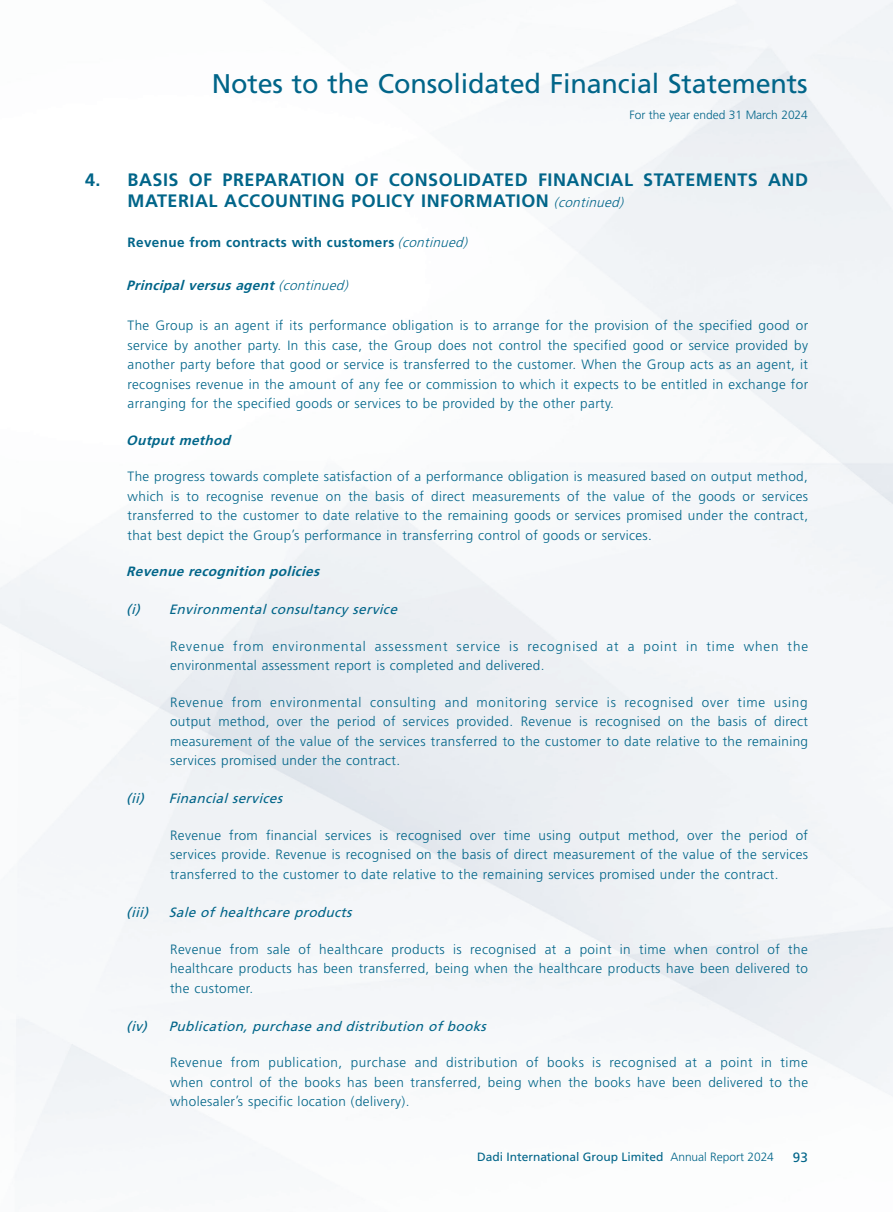
<style>
.page{position:relative;width:893px;height:1212px;background:#fff}
.page>*{position:absolute;margin:0;border:0;box-sizing:border-box;transform-origin:0 0}
.t1{font:27px "Frutiger LT Std";letter-spacing:-.005em;color:#016589}
.t2{font:700 18px/21px "Frutiger LT Std";letter-spacing:.03em;color:#016589}
.t3{font:300 13.5px/19.5px "Frutiger LT Std";letter-spacing:.03em;color:#016589;text-align:justify}
.t4{font:italic 13.5px "Frutiger LT Std";color:#016589}
.t5{font:300 13.5px/19.5px "Frutiger LT Std";letter-spacing:.07em;color:#016589}
.t6{font:italic 700 13.5px "Frutiger LT Std";color:#016589}
.t7{font:700 13.5px "Frutiger LT Std";letter-spacing:.03em;color:#016589}
.t8{font:13.5px "Frutiger LT Std";color:#016589}
.t9{font:12px "Frutiger LT Std";color:#016589}
.t10{font:300 12px "Frutiger LT Std";letter-spacing:-.005em;color:#016589}
.s1{font-weight:300;font-style:italic;font-size:13.5px}
.s2{font-weight:300;font-style:italic}
.s3{font-weight:300}
</style>
<div class="page">
<h1 class="t1" style="left:212px;top:67px;width:597px">Notes to the Consolidated Financial Statements</h1>
<p class="t10" style="left:630px;top:108px;width:180px">For the year ended 31 March 2024</p>
<h2 class="t2" style="left:128px;top:169px;width:682px;text-indent:-43px">4. BASIS OF PREPARATION OF CONSOLIDATED FINANCIAL STATEMENTS AND<br>MATERIAL ACCOUNTING POLICY INFORMATION <span class="s1">(continued)</span></h2>
<p class="t7" style="left:128px;top:235px;width:345px">Revenue from contracts with customers <span class="s2">(continued)</span></p>
<p class="t6" style="left:126px;top:277px;width:227px">Principalversusagent<span class="s3">(continued)</span></p>
<p class="t3" style="left:128px;top:316px;width:682px">The Group is an agent if its performance obligation is to arrange for the provision of the specified good or service by another party. In this case, the Group does not control the specified good or service provided by another party before that good or service is transferred to the customer. When the Group acts as an agent, it recognises revenue in the amount of any fee or commission to which it expects to be entitled in exchange for arranging for the specified goods or services to be provided by the other party.</p>
<p class="t6" style="left:126px;top:432px;width:110px">Outputmethod</p>
<p class="t3" style="left:128px;top:467px;width:682px">The progress towards complete satisfaction of a performance obligation is measured based on output method, which is to recognise revenue on the basis of direct measurements of the value of the goods or services transferred to the customer to date relative to the remaining goods or services promised under the contract, that best depict the Group’s performance in transferring control of goods or services.</p>
<p class="t6" style="left:126px;top:564px;width:199px">Revenue recognition policies</p>
<p class="t4" style="left:126px;top:602px;width:276px">(i) Environmentalconsultancyservice</p>
<p class="t5" style="left:170px;top:637px;width:640px">Revenue from environmental assessment service is recognised at a point in time when the environmental assessment report is completed and delivered.</p>
<p class="t3" style="left:170px;top:693px;width:639px">Revenue from environmental consulting and monitoring service is recognised over time using output method, over the period of services provided. Revenue is recognised on the basis of direct measurement of the value of the services transferred to the customer to date relative to the remaining services promised under the contract.</p>
<p class="t4" style="left:126px;top:791px;width:23px">(ii)</p>
<p class="t4" style="left:169px;top:791px;width:119px">Financialservices</p>
<p class="t3" style="left:170px;top:826px;width:640px">Revenue from financial services is recognised over time using output method, over the period of services provide. Revenue is recognised on the basis of direct measurement of the value of the services transferred to the customer to date relative to the remaining services promised under the contract.</p>
<p class="t4" style="left:126px;top:904px;width:231px">(iii) Sale ofhealthcare products</p>
<p class="t3" style="left:170px;top:939px;width:639px">Revenue from sale of healthcare products is recognised at a point in time when control of the healthcare products has been transferred, being when the healthcare products have been delivered to the customer.</p>
<p class="t4" style="left:126px;top:1018px;width:26px">(iv)</p>
<p class="t4" style="left:169px;top:1018px;width:323px">Publication,purchase and distribution ofbooks</p>
<p class="t3" style="left:170px;top:1053px;width:640px">Revenue from publication, purchase and distribution of books is recognised at a point in time when control of the books has been transferred, being when the books have been delivered to the wholesaler’s specific location (delivery).</p>
<p class="t9" style="left:477px;top:1150px;width:298px">Dadi International Group Limited <span class="s3">Annual Report 2024</span></p>
<p class="t8" style="left:793px;top:1149px;width:17px">93</p>
</div>
